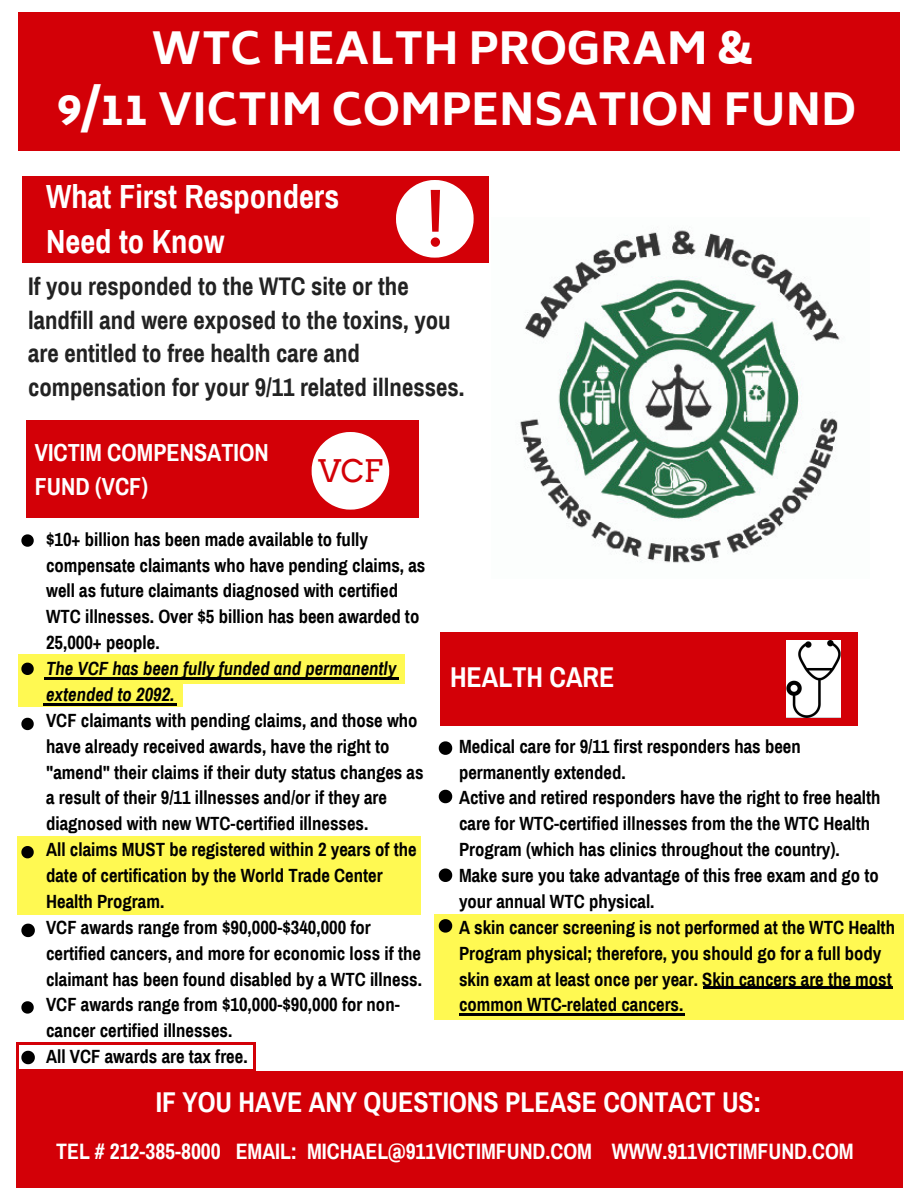
<style>
.page{position:relative;width:918px;height:1188px;background:#fff}
.page>*{position:absolute;margin:0;border:0;box-sizing:border-box;transform-origin:0 0}
.t1{font:73.35px "Arvo";color:#d30007}
.t2{font:800 43.65px/60.8px "Biryani";color:#fff;text-align:center}
.t3{font:700 32.7px/45px "Archivo Narrow";color:#fff}
.t4{font:31.2px "Arvo";color:#d30007}
.t5{font:700 28.05px "Archivo Narrow";color:#fff}
.t6{font:700 24.9px/33.8px "Archivo Narrow";color:#222}
.t7{font:700 24.15px/33.8px "Archivo Narrow";color:#fff}
.t8{font:700 21.75px "Archivo Narrow";color:#fff}
.t9{font:700 18.75px/25.8px "Archivo Narrow";color:#000}
.t10{font:italic 700 18.75px/25.8px "Archivo Narrow";color:#000}
</style>
<div class="page">
<div style="left:18px;top:12px;width:882px;height:139px;background:#d30007"></div>
<div style="left:23px;top:177px;width:466px;height:86px;background:#d30007"></div>
<div style="left:440px;top:632px;width:417px;height:94px;background:#d30007"></div>
<img style="left:786px;top:640px;width:54px;height:78px">
<svg style="left:439px;top:741px;width:13px;height:14px"></svg>
<div style="left:434px;top:915px;width:469px;height:105px;background:#fff952"></div>
<svg style="left:439px;top:790px;width:13px;height:13px"></svg>
<svg style="left:439px;top:919px;width:13px;height:14px"></svg>
<div style="left:26px;top:420px;width:392px;height:97px;background:#d30007"></div>
<svg style="left:312px;top:432px;width:77px;height:78px"></svg>
<svg style="left:21px;top:534px;width:13px;height:13px"></svg>
<div style="left:17px;top:836px;width:404px;height:79px;background:#fff952"></div>
<div style="left:18px;top:655px;width:387px;height:29px;background:#fff952"></div>
<div style="left:18px;top:682px;width:164px;height:24px;background:#fff952"></div>
<svg style="left:21px;top:718px;width:13px;height:12px"></svg>
<svg style="left:21px;top:663px;width:13px;height:12px"></svg>
<svg style="left:21px;top:924px;width:14px;height:13px"></svg>
<div style="left:16px;top:1071px;width:886px;height:117px;background:#d30007"></div>
<hr style="left:44px;top:677px;width:14px;height:3px;background:#000">
<svg style="left:386px;top:677px;width:13px;height:3px"></svg>
<hr style="left:57px;top:677px;width:91px;height:3px;background:#000">
<hr style="left:148px;top:677px;width:91px;height:3px;background:#000">
<hr style="left:239px;top:677px;width:91px;height:3px;background:#000">
<hr style="left:330px;top:677px;width:56px;height:3px;background:#000">
<svg style="left:21px;top:846px;width:13px;height:12px"></svg>
<svg style="left:439px;top:868px;width:13px;height:14px"></svg>
<hr style="left:16px;top:1045px;width:3px;height:24px;background:#d30007">
<svg style="left:16px;top:1051px;width:19px;height:20px"></svg>
<hr style="left:253px;top:1045px;width:3px;height:24px;background:#d30007">
<hr style="left:19px;top:1069px;width:235px;height:3px;background:#d30007">
<hr style="left:19px;top:1042px;width:235px;height:3px;background:#d30007">
<svg style="left:459px;top:1014px;width:13px;height:2px"></svg>
<hr style="left:472px;top:1014px;width:91px;height:2px;background:#000">
<hr style="left:563px;top:1014px;width:91px;height:2px;background:#000">
<svg style="left:654px;top:1014px;width:31px;height:2px"></svg>
<svg style="left:704px;top:987px;width:12px;height:2px"></svg>
<svg style="left:880px;top:987px;width:13px;height:2px"></svg>
<hr style="left:716px;top:987px;width:92px;height:2px;background:#000">
<hr style="left:807px;top:987px;width:73px;height:2px;background:#000">
<svg style="left:21px;top:1001px;width:13px;height:13px"></svg>
<svg style="left:396px;top:180px;width:78px;height:78px"></svg>
<svg style="left:43px;top:703px;width:13px;height:2px"></svg>
<hr style="left:56px;top:703px;width:91px;height:2px;background:#000">
<svg style="left:147px;top:703px;width:29px;height:2px"></svg>
<img style="left:520px;top:230px;width:320px;height:333px">
<h2 class="t2" style="left:57px;top:19px;width:800px">WTC HEALTH PROGRAM &amp;<br>9/11 VICTIM COMPENSATION FUND</h2>
<h3 class="t3" style="left:46px;top:175px;width:295px">What First Responders<br>Need to Know</h3>
<h1 class="t1" style="left:423px;top:176px;width:26px">!</h1>
<h3 class="t6" style="left:28px;top:270px;width:438px">If you responded to the WTC site or the landfill and were exposed to the toxins, you are entitled to free health care and compensation for your 9/11 related illnesses.</h3>
<p class="t7" style="left:35px;top:436px;width:235px">VICTIM COMPENSATION<br>FUND (VCF)</p>
<h3 class="t4" style="left:318px;top:452px;width:66px">VCF</h3>
<p class="t9" style="left:46px;top:526px;width:381px">$10+ billion has been made available to fully compensate claimants who have pending claims, as well as future claimants diagnosed with certified WTC illnesses. Over $5 billion has been awarded to 25,000+ people.</p>
<p class="t10" style="left:46px;top:656px;width:352px">The VCF has been fully funded and permanently extended to 2092.</p>
<p class="t9" style="left:46px;top:708px;width:379px">VCF claimants with pending claims, and those who have already received awards, have the right to "amend" their claims if their duty status changes as a result of their 9/11 illnesses and/or if they are diagnosed with new WTC-certified illnesses.<br>All claims MUST be registered within 2 years of the date of certification by the World Trade Center Health Program.<br>VCF awards range from $90,000-$340,000 for certified cancers, and more for economic loss if the claimant has been found disabled by a WTC illness.<br>VCF awards range from $10,000-$90,000 for non&shy;cancer certified illnesses.<br>All VCF awards are tax free.</p>
<h3 class="t5" style="left:156px;top:1087px;width:607px">IF YOU HAVE ANY QUESTIONS PLEASE CONTACT US:</h3>
<p class="t8" style="left:56px;top:1140px;width:799px">TEL # 212-385-8000 EMAIL: MICHAEL@911VICTIMFUND.COM WWW.911VICTIMFUND.COM</p>
<h3 class="t5" style="left:450px;top:663px;width:166px">HEALTH CARE</h3>
<p class="t9" style="left:459px;top:733px;width:438px">Medical care for 9/11 first responders has been permanently extended.<br>Active and retired responders have the right to free health care for WTC-certified illnesses from the the WTC Health Program (which has clinics throughout the country).<br>Make sure you take advantage of this free exam and go to your annual WTC physical.<br>A skin cancer screening is not performed at the WTC Health Program physical; therefore, you should go for a full body skin exam at least once per year. Skin cancers are the most common WTC-related cancers.</p>
</div>
